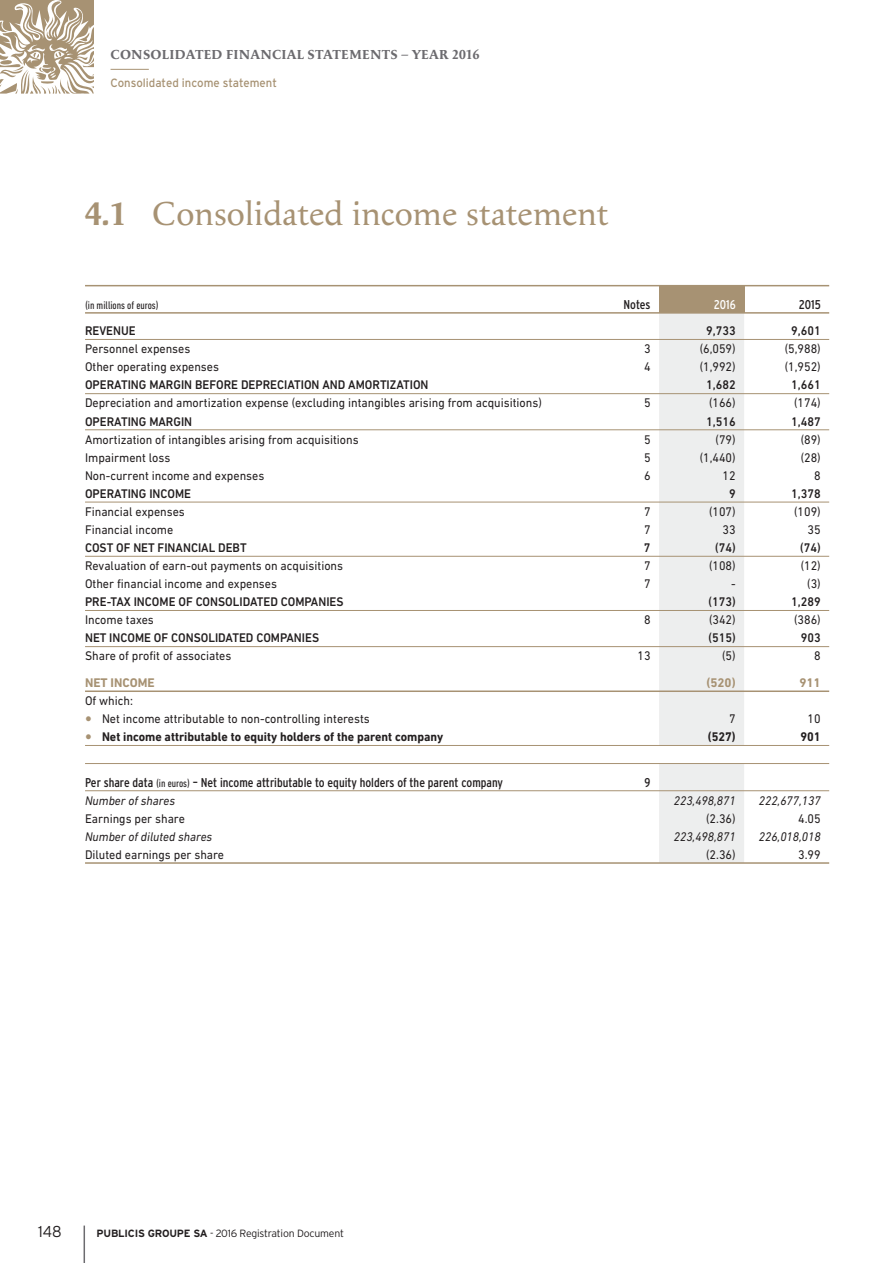
<style>
.page{position:relative;width:893px;height:1263px;background:#fff}
.page>*{position:absolute;margin:0;border:0;box-sizing:border-box;transform-origin:0 0}
.t1{font:34.5px "Apolline Std";color:#a79273}
.t2{font:300 15.75px "Interstate";color:#231f20;scale:.95 1}
.t3{font:13.5px "Apolline Bold LF";letter-spacing:.01em;color:#6c6b6f}
.t4{font:12.75px/18px "DIN Next LT Pro";color:#231f20;scale:.95 1}
.t5{font:500 12.75px "DIN Next LT Pro";color:#231f20;scale:.95 1}
.t6{font:condensed 12.75px "Interstate";color:#231f20}
.t7{font:italic 12.75px "DIN Next LT Pro";color:#231f20;scale:.95 1}
.t8{font:700 12.75px "DIN Next LT Pro";color:#231f20;scale:.95 1}
.t9{font:700 12.75px "DIN Next LT Pro";color:#a79273}
.t10{font:condensed 12.75px "Interstate";color:#fff}
.t11{font:12px "Interstate";color:#a79273;scale:.95 1}
.t12{font:condensed 11.25px "DIN Next LT Pro";color:#231f20}
.t13{font:300 10.5px "Interstate";letter-spacing:-.02em;color:#231f20}
.s1{font-family:"Apolline Bold LF";font-size:33px}
.s2{font-family:"DIN Next LT Pro";font-size:11.25px}
.s3{font-weight:700}
</style>
<div class="page">
<hr style="left:84px;top:1225px;width:1px;height:38px;background:#6c6b6f">
<svg style="left:0;top:0;width:131px;height:94px"></svg>
<hr style="left:111px;top:69px;width:38px;height:1px;background:#a79273">
<div style="left:659px;top:286px;width:85px;height:27px;background:#a79273"></div>
<div style="left:659px;top:314px;width:85px;height:548px;background:#edeeee"></div>
<hr style="left:85px;top:285px;width:744px;height:1px;background:#a79273">
<hr style="left:85px;top:312px;width:744px;height:2px;background:#a79273">
<hr style="left:85px;top:690px;width:744px;height:2px;background:#a79273">
<hr style="left:85px;top:862px;width:744px;height:2px;background:#a79273">
<hr style="left:85px;top:339px;width:744px;height:1px;background:#a79273">
<hr style="left:85px;top:393px;width:744px;height:1px;background:#a79273">
<hr style="left:85px;top:429px;width:744px;height:1px;background:#a79273">
<hr style="left:85px;top:502px;width:744px;height:1px;background:#a79273">
<hr style="left:85px;top:556px;width:744px;height:1px;background:#a79273">
<hr style="left:85px;top:610px;width:744px;height:1px;background:#a79273">
<hr style="left:85px;top:646px;width:744px;height:1px;background:#a79273">
<hr style="left:85px;top:745px;width:744px;height:1px;background:#a79273">
<hr style="left:85px;top:763px;width:744px;height:1px;background:#a79273">
<hr style="left:85px;top:790px;width:744px;height:1px;background:#a79273">
<p class="t3" style="left:111px;top:50px;width:370px">CONSOLIDATED FINANCIAL STATEMENTS – YEAR 2016</p>
<p class="t11" style="left:111px;top:78px;width:177px">Consolidated income statement</p>
<h1 class="t1" style="left:85px;top:201px;width:525px"><span class="s1">4. 1</span> Consolidated income statement</h1>
<p class="t12" style="left:85px;top:301px;width:75px">(in millions of euros)</p>
<p class="t6" style="left:623px;top:299px;width:29px">Notes</p>
<p class="t10" style="left:714px;top:299px;width:23px">2016</p>
<p class="t6" style="left:799px;top:299px;width:23px">2015</p>
<p class="t5" style="left:85px;top:326px;width:55px">REVENUE</p>
<p class="t5" style="left:706px;top:326px;width:33px">9,733</p>
<p class="t5" style="left:791px;top:326px;width:33px">9,601</p>
<p class="t4" style="left:85px;top:341px;width:112px">Personnel expenses</p>
<p class="t4" style="left:644px;top:341px;width:8px">3</p>
<p class="t4" style="left:700px;top:341px;width:39px">(6,059)</p>
<p class="t4" style="left:785px;top:341px;width:39px">(5,988)</p>
<p class="t4" style="left:85px;top:359px;width:143px">Other operating expenses</p>
<p class="t4" style="left:644px;top:359px;width:8px">4</p>
<p class="t4" style="left:700px;top:359px;width:39px">(1,992)</p>
<p class="t4" style="left:785px;top:359px;width:39px">(1,952)</p>
<p class="t5" style="left:85px;top:381px;width:363px">OPERATING MARGIN BEFORE DEPRECIATION AND AMORTIZATION</p>
<p class="t5" style="left:706px;top:381px;width:33px">1,682</p>
<p class="t5" style="left:791px;top:381px;width:33px">1,661</p>
<p class="t4" style="left:85px;top:395px;width:482px">Depreciation and amortization expense (excluding intangibles arising from acquisitions)</p>
<p class="t4" style="left:644px;top:395px;width:8px">5</p>
<p class="t4" style="left:709px;top:395px;width:29px">(166)</p>
<p class="t4" style="left:794px;top:395px;width:29px">(174)</p>
<p class="t5" style="left:85px;top:417px;width:114px">OPERATING MARGIN</p>
<p class="t5" style="left:706px;top:417px;width:33px">1,516</p>
<p class="t5" style="left:791px;top:417px;width:33px">1,487</p>
<p class="t4" style="left:85px;top:431px;width:289px">Amortization of intangibles arising from acquisitions</p>
<p class="t4" style="left:644px;top:431px;width:8px">5</p>
<p class="t4" style="left:716px;top:431px;width:23px">(79)</p>
<p class="t4" style="left:801px;top:431px;width:23px">(89)</p>
<p class="t4" style="left:85px;top:449px;width:91px">Impairment loss</p>
<p class="t4" style="left:644px;top:449px;width:8px">5</p>
<p class="t4" style="left:700px;top:449px;width:39px">(1,440)</p>
<p class="t4" style="left:801px;top:449px;width:23px">(28)</p>
<p class="t4" style="left:85px;top:467px;width:190px">Non-current income and expenses</p>
<p class="t4" style="left:644px;top:467px;width:8px">6</p>
<p class="t4" style="left:722px;top:467px;width:15px">12</p>
<p class="t4" style="left:814px;top:467px;width:8px">8</p>
<p class="t5" style="left:85px;top:489px;width:113px">OPERATING INCOME</p>
<p class="t5" style="left:729px;top:489px;width:8px">9</p>
<p class="t5" style="left:791px;top:489px;width:33px">1,378</p>
<p class="t4" style="left:85px;top:504px;width:107px">Financial expenses</p>
<p class="t4" style="left:644px;top:504px;width:8px">7</p>
<p class="t4" style="left:709px;top:504px;width:29px">(107)</p>
<p class="t4" style="left:794px;top:504px;width:29px">(109)</p>
<p class="t4" style="left:85px;top:522px;width:94px">Financial income</p>
<p class="t4" style="left:644px;top:522px;width:8px">7</p>
<p class="t4" style="left:722px;top:522px;width:15px">33</p>
<p class="t4" style="left:807px;top:522px;width:15px">35</p>
<p class="t5" style="left:85px;top:543px;width:172px">COST OF NET FINANCIAL DEBT</p>
<p class="t5" style="left:644px;top:543px;width:8px">7</p>
<p class="t5" style="left:715px;top:543px;width:23px">(74)</p>
<p class="t5" style="left:800px;top:543px;width:23px">(74)</p>
<p class="t4" style="left:85px;top:558px;width:273px">Revaluation of earn-out payments on acquisitions</p>
<p class="t4" style="left:644px;top:558px;width:8px">7</p>
<p class="t4" style="left:709px;top:558px;width:29px">(108)</p>
<p class="t4" style="left:801px;top:558px;width:23px">(12)</p>
<p class="t4" style="left:85px;top:576px;width:204px">Other financial income and expenses</p>
<p class="t4" style="left:644px;top:576px;width:8px">7</p>
<p class="t4" style="left:731px;top:576px;width:6px">-</p>
<p class="t4" style="left:807px;top:576px;width:16px">(3)</p>
<p class="t5" style="left:85px;top:597px;width:274px">PRE-TAX INCOME OF CONSOLIDATED COMPANIES</p>
<p class="t5" style="left:709px;top:597px;width:30px">(173)</p>
<p class="t5" style="left:791px;top:597px;width:33px">1,289</p>
<p class="t4" style="left:85px;top:612px;width:74px">Income taxes</p>
<p class="t4" style="left:644px;top:612px;width:8px">8</p>
<p class="t4" style="left:709px;top:612px;width:29px">(342)</p>
<p class="t4" style="left:794px;top:612px;width:29px">(386)</p>
<p class="t5" style="left:85px;top:634px;width:248px">NET INCOME OF CONSOLIDATED COMPANIES</p>
<p class="t5" style="left:709px;top:634px;width:30px">(515)</p>
<p class="t5" style="left:801px;top:634px;width:22px">903</p>
<p class="t4" style="left:85px;top:648px;width:156px">Share of profit of associates</p>
<p class="t4" style="left:637px;top:648px;width:15px">13</p>
<p class="t4" style="left:722px;top:648px;width:16px">(5)</p>
<p class="t4" style="left:814px;top:648px;width:8px">8</p>
<p class="t9" style="left:85px;top:678px;width:71px">NET INCOME</p>
<p class="t9" style="left:706px;top:678px;width:31px">(520)</p>
<p class="t9" style="left:799px;top:678px;width:23px">911</p>
<p class="t4" style="left:102px;top:693px;width:283px;text-indent:-17px">Of which:<br>Net income attributable to non-controlling interests</p>
<p class="t4" style="left:729px;top:711px;width:8px">7</p>
<p class="t4" style="left:808px;top:711px;width:15px">10</p>
<p class="t8" style="left:102px;top:732px;width:361px">Net income attributable to equity holders of the parent company</p>
<p class="t8" style="left:708px;top:732px;width:31px">(527)</p>
<p class="t8" style="left:800px;top:732px;width:23px">901</p>
<p class="t6" style="left:85px;top:777px;width:420px">Per share data <span class="s2">(in euros)</span> – Net income attributable to equity holders of the parent company</p>
<p class="t6" style="left:645px;top:777px;width:7px">9</p>
<p class="t7" style="left:85px;top:796px;width:96px">Number of shares</p>
<p class="t7" style="left:674px;top:796px;width:67px">223,498,871</p>
<p class="t7" style="left:759px;top:796px;width:67px">222,677,137</p>
<p class="t4" style="left:85px;top:810px;width:107px">Earnings per share</p>
<p class="t4" style="left:706px;top:810px;width:33px">(2.36)</p>
<p class="t4" style="left:798px;top:810px;width:25px">4.05</p>
<p class="t7" style="left:85px;top:832px;width:135px">Number of diluted shares</p>
<p class="t7" style="left:674px;top:832px;width:67px">223,498,871</p>
<p class="t7" style="left:759px;top:832px;width:67px">226,018,018</p>
<p class="t4" style="left:85px;top:846px;width:148px">Diluted earnings per share</p>
<p class="t4" style="left:706px;top:846px;width:33px">(2.36)</p>
<p class="t4" style="left:798px;top:846px;width:25px">3.99</p>
<p class="t2" style="left:38px;top:1226px;width:26px">148</p>
<p class="t13" style="left:97px;top:1230px;width:249px"><span class="s3">PUBLICIS GROUPE SA</span> - 2016 Registration Document</p>
</div>
